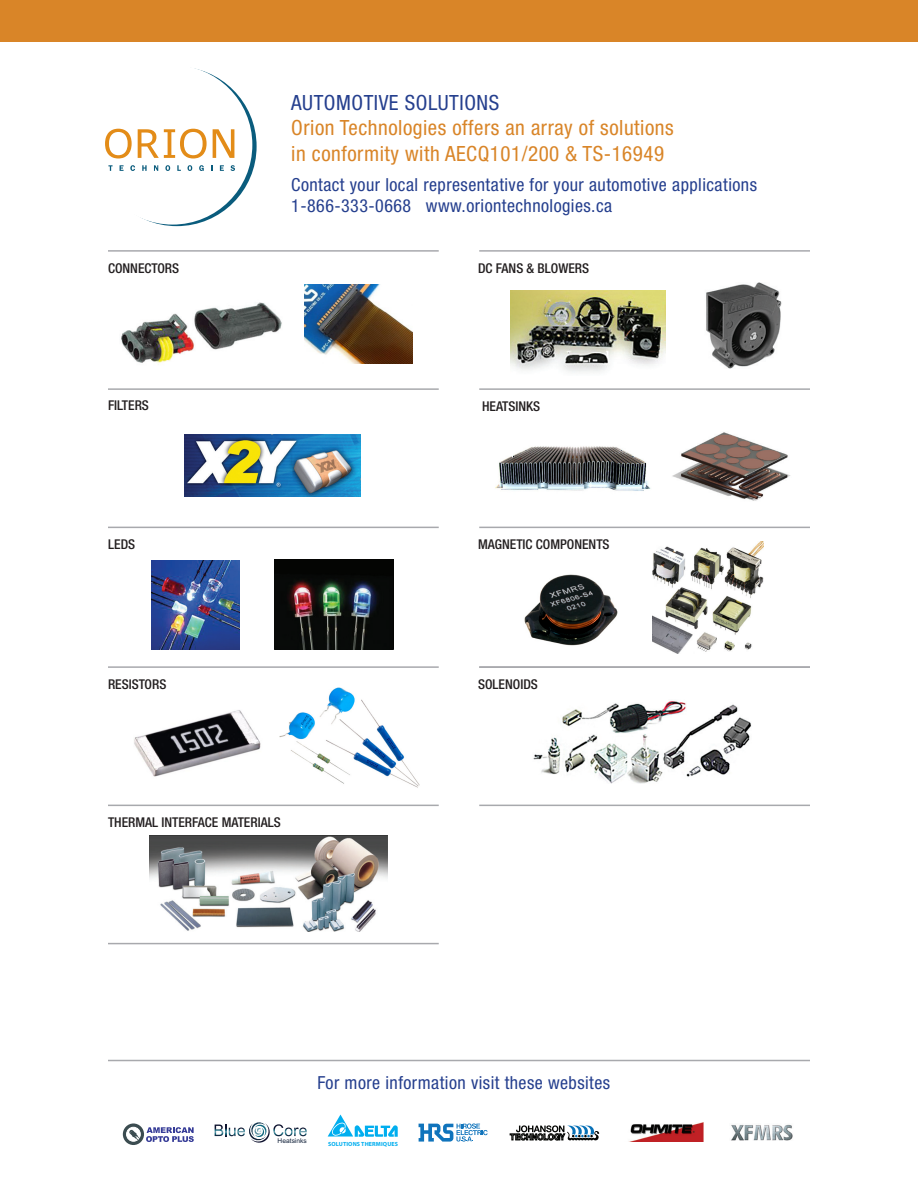
<style>
.page{position:relative;width:918px;height:1188px;background:#fff}
.page>*{position:absolute;margin:0;border:0;box-sizing:border-box;transform-origin:0 0}
.t1{font:condensed 21px/25.2px "Helvetica Neue";letter-spacing:.025em;color:#d98528}
.t2{font:condensed 18px/21.6px "Helvetica Neue";letter-spacing:.025em;color:#253f8e}
.t3{font:500 condensed 13.5px "Helvetica Neue";color:#231f20}
.t4{font:6.6px "Arial";color:#11213a}
.t5{font:700 6px "Myriad Pro";letter-spacing:.02em;color:#00aeef}
.s1{color:#253f8e}
</style>
<div class="page">
<svg style="left:328px;top:1115px;width:70px;height:22px"></svg>
<svg style="left:97px;top:67px;width:160px;height:159px"></svg>
<div style="left:93px;top:65px;width:159px;height:160px;background:#fff;border-radius:50%"></div>
<svg style="left:108px;top:165px;width:5px;height:6px"></svg>
<svg style="left:120px;top:165px;width:4px;height:6px"></svg>
<svg style="left:130px;top:165px;width:5px;height:6px"></svg>
<svg style="left:142px;top:165px;width:5px;height:6px"></svg>
<svg style="left:154px;top:165px;width:4px;height:6px"></svg>
<svg style="left:165px;top:165px;width:5px;height:6px"></svg>
<svg style="left:177px;top:165px;width:4px;height:6px"></svg>
<svg style="left:188px;top:165px;width:4px;height:6px"></svg>
<svg style="left:199px;top:165px;width:5px;height:6px"></svg>
<svg style="left:220px;top:165px;width:4px;height:6px"></svg>
<svg style="left:230px;top:165px;width:5px;height:6px"></svg>
<svg style="left:105px;top:129px;width:27px;height:30px"></svg>
<svg style="left:138px;top:129px;width:69px;height:30px"></svg>
<svg style="left:213px;top:129px;width:21px;height:29px"></svg>
<hr style="left:108px;top:388px;width:331px;height:2px;background:#a8a9ad">
<hr style="left:108px;top:250px;width:331px;height:2px;background:#a8a9ad">
<hr style="left:108px;top:527px;width:331px;height:1px;background:#a8a9ad">
<hr style="left:108px;top:666px;width:331px;height:2px;background:#a8a9ad">
<hr style="left:479px;top:388px;width:331px;height:2px;background:#a8a9ad">
<hr style="left:479px;top:250px;width:331px;height:2px;background:#a8a9ad">
<hr style="left:479px;top:527px;width:331px;height:1px;background:#a8a9ad">
<hr style="left:479px;top:666px;width:331px;height:2px;background:#a8a9ad">
<hr style="left:479px;top:805px;width:331px;height:1px;background:#a8a9ad">
<div style="left:0;top:0;width:918px;height:41px;background:#d98528"></div>
<hr style="left:108px;top:805px;width:331px;height:1px;background:#a8a9ad">
<img style="left:151px;top:561px;width:88px;height:88px">
<hr style="left:108px;top:943px;width:331px;height:1px;background:#a8a9ad">
<img style="left:149px;top:835px;width:238px;height:96px">
<img style="left:184px;top:435px;width:176px;height:62px">
<img style="left:672px;top:432px;width:119px;height:69px">
<img style="left:533px;top:701px;width:218px;height:83px">
<img style="left:274px;top:560px;width:119px;height:89px">
<img style="left:495px;top:446px;width:156px;height:45px">
<img style="left:652px;top:542px;width:112px;height:111px">
<img style="left:524px;top:574px;width:94px;height:72px">
<img style="left:279px;top:688px;width:141px;height:100px">
<img style="left:134px;top:710px;width:127px;height:67px">
<svg style="left:419px;top:1123px;width:69px;height:19px"></svg>
<svg style="left:123px;top:1123px;width:21px;height:22px"></svg>
<div style="left:127px;top:1127px;width:13px;height:14px;background:#fff;border-radius:50%"></div>
<div style="left:126px;top:1127px;width:15px;height:14px;border:1px solid #fff;border-radius:50%"></div>
<svg style="left:129px;top:1130px;width:11px;height:11px"></svg>
<svg style="left:146px;top:1127px;width:48px;height:15px"></svg>
<img style="left:630px;top:1123px;width:74px;height:18px">
<img style="left:731px;top:1124px;width:62px;height:17px">
<svg style="left:510px;top:1125px;width:89px;height:16px"></svg>
<svg style="left:215px;top:1122px;width:92px;height:21px"></svg>
<img style="left:121px;top:302px;width:161px;height:63px">
<img style="left:305px;top:285px;width:108px;height:78px">
<img style="left:706px;top:283px;width:76px;height:86px">
<img style="left:510px;top:291px;width:156px;height:82px">
<hr style="left:108px;top:1060px;width:702px;height:1px;background:#a8a9ad">
<p class="t1" style="left:291px;top:90px;width:384px"><span class="s1">AUTOMOTIVE SOLUTIONS<br></span>Orion Technologies offers an array of solutions in conformity with AECQ101/200 &amp; TS-16949</p>
<p class="t2" style="left:291px;top:174px;width:467px">Contact your local representative for your automotive applications<br>1-866-333-0668 www.oriontechnologies.ca</p>
<p class="t3" style="left:108px;top:260px;width:73px">CONNECTORS</p>
<p class="t3" style="left:478px;top:260px;width:112px">DC FANS &amp; BLOWERS</p>
<p class="t3" style="left:108px;top:397px;width:42px">FILTERS</p>
<p class="t3" style="left:482px;top:398px;width:60px">HEATSINKS</p>
<p class="t3" style="left:108px;top:536px;width:28px">LEDS</p>
<p class="t3" style="left:478px;top:536px;width:133px">MAGNETIC COMPONENTS</p>
<p class="t3" style="left:108px;top:676px;width:60px">RESISTORS</p>
<p class="t3" style="left:108px;top:814px;width:174px">THERMAL INTERFACE MATERIALS</p>
<p class="t3" style="left:478px;top:676px;width:61px">SOLENOIDS</p>
<p class="t2" style="left:318px;top:1072px;width:294px">For more information visit these websites</p>
<p class="t4" style="left:278px;top:1136px;width:31px">Heatsinks</p>
<p class="t5" style="left:328px;top:1141px;width:72px">SOLUTIONS THERMIQUES</p>
</div>
